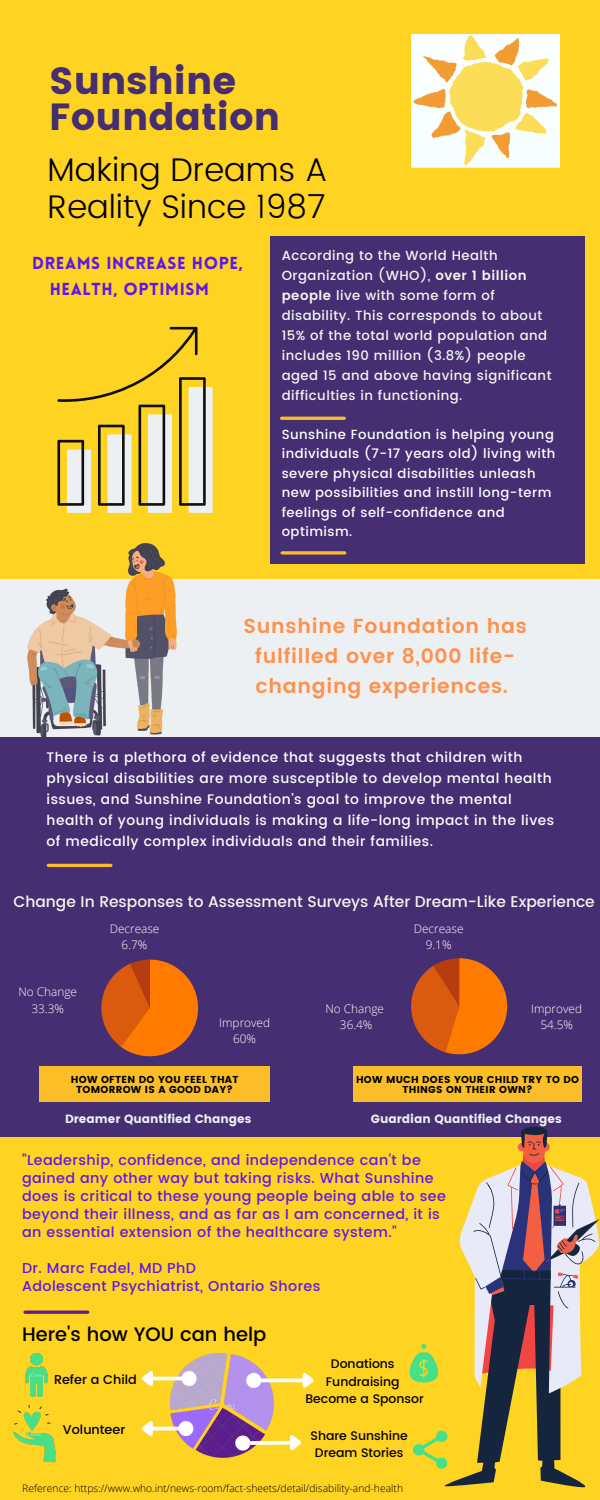
<style>
.page{position:relative;width:600px;height:1500px;background:#ffd321}
.page>*{position:absolute;margin:0;border:0;box-sizing:border-box;transform-origin:0 0}
.t1{font:37.8px/36px "Poppins";color:#452e72}
.t2{font:300 32.7px/36.8px "Poppins";color:#000}
.t3{font:600 20.2px/30px "Poppins";letter-spacing:.035em;color:#ff914d;text-align:center}
.t4{font:500 19.5px "Poppins";color:#000}
.t5{font:900 17px/25.5px "Lovelo";letter-spacing:.035em;color:#5e17eb}
.t6{font:500 15.5px "Poppins";color:#f5f5ef}
.t7{font:500 14.3px/18px "Poppins";letter-spacing:.03em;color:#5e17eb}
.t8{font:500 13.8px/21px "Poppins";letter-spacing:.035em;color:#fff}
.t9{font:500 13.2px/20px "Poppins";letter-spacing:.035em;color:#f5f5ef}
.t10{font:500 13.2px/19.5px "Poppins";letter-spacing:.035em;color:#fff}
.t11{font:500 12.8px "Poppins";color:#000}
.t12{font:500 12.4px/17.2px "Poppins";color:#000;text-align:center}
.t13{font:12px "Poppins";color:#edf0f2}
.t14{font:300 11.8px "Open Sans";color:#fff}
.t15{font:300 10.3px "Open Sans";color:#000}
.t16{font:10.1px/10.5px "Poppins";letter-spacing:.025em;color:#000;text-align:center}
.t17{font:10px/10.5px "Poppins";letter-spacing:.025em;color:#000;text-align:center}
.s1{font-weight:600}
</style>
<div class="page">
<div style="left:270px;top:236px;width:315px;height:328px;background:#452e72"></div>
<hr style="left:282px;top:417px;width:62px;height:3px;background:#fbbe28">
<svg style="left:25px;top:1310px;width:62px;height:4px"></svg>
<div style="left:0;top:579px;width:600px;height:159px;background:#edf0f2"></div>
<div style="left:0;top:737px;width:600px;height:149px;background:#452e72"></div>
<div style="left:0;top:886px;width:600px;height:251px;background:#452e72"></div>
<div style="left:39px;top:1066px;width:231px;height:36px;background:#fbbe28"></div>
<div style="left:354px;top:1066px;width:228px;height:36px;background:#fbbe28"></div>
<hr style="left:48px;top:864px;width:63px;height:3px;background:#fbbe28">
<svg style="left:57px;top:327px;width:156px;height:186px"></svg>
<img style="left:28px;top:543px;width:149px;height:195px">
<svg style="left:282px;top:551px;width:63px;height:4px"></svg>
<img style="left:170px;top:1353px;width:104px;height:105px">
<hr style="left:261px;top:1379px;width:42px;height:3px;background:#fff">
<svg style="left:244px;top:1370px;width:20px;height:21px"></svg>
<svg style="left:299px;top:1373px;width:15px;height:15px"></svg>
<svg style="left:410px;top:1344px;width:28px;height:38px"></svg>
<svg style="left:233px;top:1432px;width:69px;height:24px"></svg>
<svg style="left:413px;top:1432px;width:25px;height:35px"></svg>
<hr style="left:153px;top:1377px;width:29px;height:3px;background:#fff">
<svg style="left:179px;top:1368px;width:20px;height:21px"></svg>
<svg style="left:141px;top:1371px;width:15px;height:15px"></svg>
<img style="left:26px;top:1353px;width:22px;height:44px">
<svg style="left:156px;top:1427px;width:20px;height:4px"></svg>
<svg style="left:176px;top:1418px;width:20px;height:21px"></svg>
<svg style="left:141px;top:1421px;width:15px;height:15px"></svg>
<img style="left:13px;top:1406px;width:42px;height:57px">
<svg style="left:411px;top:958px;width:96px;height:96px"></svg>
<svg style="left:101px;top:960px;width:97px;height:96px"></svg>
<svg style="left:438px;top:1127px;width:162px;height:361px"></svg>
<img style="left:411px;top:34px;width:149px;height:134px">
<p class="t1" style="left:49px;top:63px;width:232px">Sunshine<br>Foundation</p>
<p class="t2" style="left:48px;top:152px;width:281px">Making Dreams A<br>Reality Since 1987</p>
<p class="t5" style="left:50px;top:252px;width:195px;text-indent:-18px">DREAMS INCREASE HOPE,<br>HEALTH, OPTIMISM</p>
<p class="t9" style="left:282px;top:245px;width:271px">According to the World Health Organization (WHO), <span class="s1">over 1 billion people</span> live with some form of disability. This corresponds to about 15% of the total world population and includes 190 million (3.8%) people aged 15 and above having significant difficulties in functioning.</p>
<p class="t10" style="left:282px;top:424px;width:275px">Sunshine Foundation is helping young individuals (7-17 years old) living with severe physical disabilities unleash new possibilities and instill long-term feelings of self-confidence and optimism.</p>
<p class="t3" style="left:244px;top:611px;width:285px">Sunshine Foundation has fulfilled over 8,000 life&shy;changing experiences.</p>
<p class="t8" style="left:47px;top:747px;width:509px">There is a plethora of evidence that suggests that children with physical disabilities are more susceptible to develop mental health issues, and Sunshine Foundation's goal to improve the mental health of young individuals is making a life-long impact in the lives of medically complex individuals and their families.</p>
<p class="t6" style="left:13px;top:892px;width:583px">Change In Responses to Assessment Surveys After Dream-Like Experience</p>
<p class="t14" style="left:18px;top:984px;width:60px">No Change</p>
<p class="t14" style="left:31px;top:1000px;width:34px">33.3%</p>
<p class="t14" style="left:110px;top:920px;width:51px">Decrease</p>
<p class="t14" style="left:122px;top:936px;width:27px">6.7%</p>
<p class="t14" style="left:219px;top:1014px;width:52px">Improved</p>
<p class="t14" style="left:233px;top:1031px;width:24px">60%</p>
<p class="t14" style="left:325px;top:1000px;width:60px">No Change</p>
<p class="t14" style="left:340px;top:1017px;width:34px">36.4%</p>
<p class="t14" style="left:414px;top:920px;width:51px">Decrease</p>
<p class="t14" style="left:426px;top:937px;width:27px">9.1%</p>
<p class="t14" style="left:531px;top:1000px;width:52px">Improved</p>
<p class="t14" style="left:540px;top:1017px;width:34px">54.5%</p>
<p class="t16" style="left:71px;top:1074px;width:169px">HOW OFTEN DO YOU FEEL THAT<br>TOMORROW IS A GOOD DAY?</p>
<p class="t17" style="left:356px;top:1074px;width:224px">HOW MUCH DOES YOUR CHILD TRY TO DO<br>THINGS ON THEIR OWN?</p>
<p class="t13" style="left:65px;top:1112px;width:188px">Dreamer Quantified Changes</p>
<p class="t13" style="left:371px;top:1112px;width:192px">Guardian Quantified Changes</p>
<p class="t7" style="left:22px;top:1151px;width:425px">"Leadership, confidence, and independence can't be gained any other way but taking risks. What Sunshine does is critical to these young people being able to see beyond their illness, and as far as I am concerned, it is an essential extension of the healthcare system."</p>
<p class="t7" style="left:22px;top:1259px;width:175px">Dr. Marc Fadel, MD PhD</p>
<p class="t7" style="left:22px;top:1277px;width:300px">Adolescent Psychiatrist, Ontario Shores</p>
<p class="t4" style="left:22px;top:1322px;width:246px">Here's how YOU can help</p>
<p class="t11" style="left:54px;top:1372px;width:84px">Refer a Child</p>
<p class="t11" style="left:63px;top:1422px;width:64px">Volunteer</p>
<p class="t12" style="left:331px;top:1355px;width:65px">Donations</p>
<p class="t12" style="left:326px;top:1373px;width:75px">Fundraising</p>
<p class="t12" style="left:305px;top:1390px;width:120px">Become a Sponsor</p>
<p class="t12" style="left:311px;top:1427px;width:99px">Share Sunshine<br>Dream Stories</p>
<p class="t15" style="left:22px;top:1481px;width:382px">Reference: https://www.who.int/news-room/fact-sheets/detail/disability-and-health</p>
</div>
